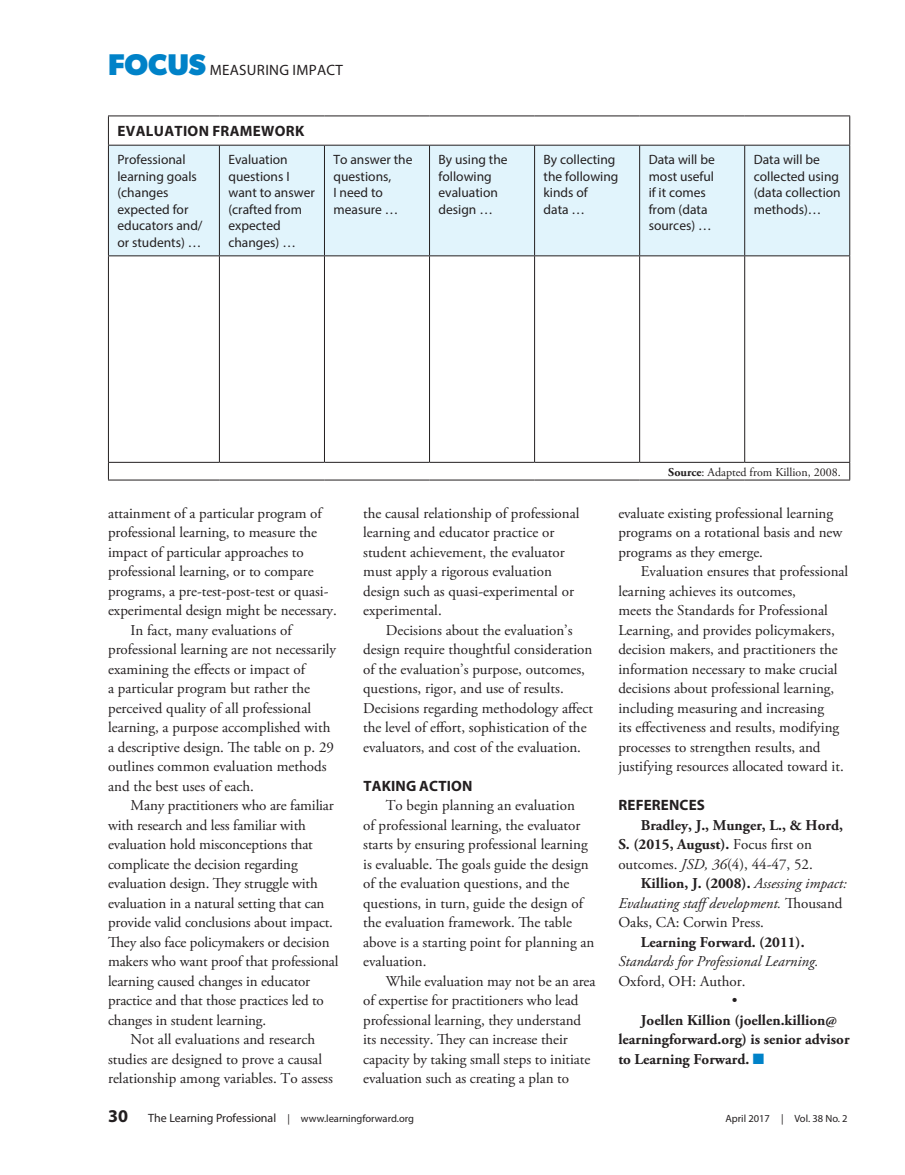
<style>
.page{position:relative;width:905px;height:1175px;background:#fff}
.page>*{position:absolute;margin:0;border:0;box-sizing:border-box;transform-origin:0 0}
.body{font:15px/19.5px "Adobe Garamond Pro";color:#231f20}
.body-2{font:700 15px/19.5px "Adobe Garamond Pro";color:#231f20}
.body-3{font:italic 15px/19.5px "Adobe Garamond Pro";color:#231f20}
.subhead{font:700 15px "Myriad Pro";letter-spacing:.01em;color:#231f20}
.t1{font:15px "Myriad Pro";letter-spacing:.02em;color:#231f20}
.body-4{font:700 15px "Myriad Pro";letter-spacing:.02em;color:#231f20}
.body-5{font:13.5px/16.5px "Myriad Pro";color:#231f20}
.body-6{font:12px "Adobe Garamond Pro";color:#231f20}
.t2{font:10.5px "Myriad Pro";color:#231f20}
.s1{font-family:"Gibson";font-weight:700;font-size:30px;color:#0082c8}
.s2{font-weight:700}
.s3{font-weight:400}
.s4{font-weight:400;font-style:italic}
.s5{font-weight:700;font-style:normal}
.s6{font-style:normal}
.s7{color:#0082c8}
.s8{font-weight:700;font-size:18px}
.s9{font-size:12px}
</style>
<div class="page">
<div style="left:109px;top:146px;width:740px;height:109px;background:#e1f4fc"></div>
<hr style="left:108px;top:116px;width:111px;height:1px;background:#231f20">
<svg style="left:108px;top:116px;width:1px;height:29px"></svg>
<hr style="left:219px;top:116px;width:105px;height:1px;background:#231f20">
<hr style="left:324px;top:116px;width:105px;height:1px;background:#231f20">
<hr style="left:429px;top:116px;width:105px;height:1px;background:#231f20">
<hr style="left:534px;top:116px;width:105px;height:1px;background:#231f20">
<hr style="left:639px;top:116px;width:105px;height:1px;background:#231f20">
<hr style="left:744px;top:116px;width:106px;height:1px;background:#231f20">
<svg style="left:849px;top:116px;width:1px;height:29px"></svg>
<hr style="left:108px;top:145px;width:111px;height:1px;background:#231f20">
<hr style="left:108px;top:146px;width:1px;height:109px;background:#231f20">
<hr style="left:219px;top:145px;width:105px;height:1px;background:#231f20">
<hr style="left:219px;top:146px;width:1px;height:109px;background:#231f20">
<hr style="left:324px;top:145px;width:105px;height:1px;background:#231f20">
<hr style="left:324px;top:146px;width:1px;height:109px;background:#231f20">
<hr style="left:429px;top:145px;width:105px;height:1px;background:#231f20">
<hr style="left:429px;top:146px;width:1px;height:109px;background:#231f20">
<hr style="left:534px;top:145px;width:105px;height:1px;background:#231f20">
<hr style="left:534px;top:146px;width:1px;height:109px;background:#231f20">
<hr style="left:639px;top:145px;width:105px;height:1px;background:#231f20">
<hr style="left:639px;top:146px;width:1px;height:109px;background:#231f20">
<hr style="left:744px;top:145px;width:106px;height:1px;background:#231f20">
<hr style="left:744px;top:146px;width:1px;height:109px;background:#231f20">
<hr style="left:849px;top:146px;width:1px;height:109px;background:#231f20">
<hr style="left:108px;top:255px;width:111px;height:1px;background:#231f20">
<hr style="left:108px;top:256px;width:1px;height:206px;background:#231f20">
<hr style="left:219px;top:255px;width:105px;height:1px;background:#231f20">
<hr style="left:219px;top:256px;width:1px;height:206px;background:#231f20">
<hr style="left:324px;top:255px;width:105px;height:1px;background:#231f20">
<hr style="left:324px;top:256px;width:1px;height:206px;background:#231f20">
<hr style="left:429px;top:255px;width:105px;height:1px;background:#231f20">
<hr style="left:429px;top:256px;width:1px;height:206px;background:#231f20">
<hr style="left:534px;top:255px;width:105px;height:1px;background:#231f20">
<hr style="left:534px;top:256px;width:1px;height:206px;background:#231f20">
<hr style="left:639px;top:255px;width:105px;height:1px;background:#231f20">
<hr style="left:639px;top:256px;width:1px;height:206px;background:#231f20">
<hr style="left:744px;top:255px;width:106px;height:1px;background:#231f20">
<hr style="left:744px;top:256px;width:1px;height:206px;background:#231f20">
<hr style="left:849px;top:256px;width:1px;height:206px;background:#231f20">
<hr style="left:108px;top:462px;width:111px;height:1px;background:#231f20">
<svg style="left:108px;top:463px;width:1px;height:16px"></svg>
<hr style="left:219px;top:462px;width:105px;height:1px;background:#231f20">
<hr style="left:324px;top:462px;width:105px;height:1px;background:#231f20">
<hr style="left:429px;top:462px;width:105px;height:1px;background:#231f20">
<hr style="left:534px;top:462px;width:105px;height:1px;background:#231f20">
<hr style="left:639px;top:462px;width:105px;height:1px;background:#231f20">
<hr style="left:744px;top:462px;width:106px;height:1px;background:#231f20">
<svg style="left:849px;top:463px;width:1px;height:16px"></svg>
<hr style="left:108px;top:479px;width:111px;height:1px;background:#231f20">
<hr style="left:219px;top:479px;width:105px;height:1px;background:#231f20">
<hr style="left:324px;top:479px;width:105px;height:1px;background:#231f20">
<hr style="left:429px;top:479px;width:105px;height:1px;background:#231f20">
<hr style="left:534px;top:479px;width:105px;height:1px;background:#231f20">
<hr style="left:639px;top:479px;width:105px;height:1px;background:#231f20">
<hr style="left:744px;top:479px;width:106px;height:1px;background:#231f20">
<p class="t1" style="left:108px;top:61px;width:236px"><span class="s1">FOCUS</span> MEASURING IMPACT</p>
<p class="body-4" style="left:118px;top:121px;width:188px">EVALUATION FRAMEWORK</p>
<p class="body-5" style="left:117px;top:151px;width:87px">Professional learning goals (changes expected for educators and/ or students) …</p>
<p class="body-5" style="left:228px;top:151px;width:88px">Evaluation questions I want to answer (crafted from expected changes) …</p>
<p class="body-5" style="left:333px;top:151px;width:81px">To answer the questions,<br>I need to measure …</p>
<p class="body-5" style="left:438px;top:151px;width:71px">By using the following evaluation design …</p>
<p class="body-5" style="left:543px;top:151px;width:76px">By collecting the following kinds of<br>data …</p>
<p class="body-5" style="left:648px;top:151px;width:68px">Data will be most useful if it comes from (data sources) …</p>
<p class="body-5" style="left:753px;top:151px;width:88px">Data will be collected using (data collection methods)…</p>
<p class="body" style="left:108px;top:504px;width:230px">attainment of a particular program of professional learning, to measure the impact of particular approaches to professional learning, or to compare programs, a pre-test-post-test or quasi&shy;experimental design might be necessary.</p>
<p class="body" style="left:108px;top:621px;width:229px;text-indent:22px">In fact, many evaluations of professional learning are not necessarily examining the effects or impact of<br>a particular program but rather the perceived quality of all professional learning, a purpose accomplished with a descriptive design. The table on p. 29 outlines common evaluation methods and the best uses of each.</p>
<p class="body" style="left:108px;top:796px;width:232px;text-indent:22px">Many practitioners who are familiar with research and less familiar with evaluation hold misconceptions that complicate the decision regarding evaluation design. They struggle with evaluation in a natural setting that can provide valid conclusions about impact.<br>They also face policymakers or decision makers who want proof that professional learning caused changes in educator practice and that those practices led to changes in student learning.</p>
<p class="body" style="left:108px;top:1030px;width:226px;text-indent:22px">Not all evaluations and research studies are designed to prove a causal relationship among variables. To assess</p>
<p class="body" style="left:363px;top:504px;width:218px">the causal relationship of professional learning and educator practice or student achievement, the evaluator must apply a rigorous evaluation design such as quasi-experimental or experimental.</p>
<p class="body" style="left:363px;top:621px;width:231px;text-indent:22px">Decisions about the evaluation’s design require thoughtful consideration of the evaluation’s purpose, outcomes, questions, rigor, and use of results.<br>Decisions regarding methodology affect the level of effort, sophistication of the evaluators, and cost of the evaluation.</p>
<p class="subhead" style="left:363px;top:776px;width:111px">TAKING ACTION</p>
<p class="body" style="left:363px;top:796px;width:233px;text-indent:22px">To begin planning an evaluation<br>of professional learning, the evaluator starts by ensuring professional learning is evaluable. The goals guide the design of the evaluation questions, and the questions, in turn, guide the design of the evaluation framework. The table above is a starting point for planning an evaluation.</p>
<p class="body" style="left:363px;top:972px;width:234px;text-indent:22px">While evaluation may not be an area of expertise for practitioners who lead professional learning, they understand its necessity. They can increase their capacity by taking small steps to initiate evaluation such as creating a plan to</p>
<p class="body-6" style="left:668px;top:464px;width:174px"><span class="s2">Source</span>: Adapted from Killion, 2008.</p>
<p class="body" style="left:618px;top:504px;width:225px">evaluate existing professional learning programs on a rotational basis and new programs as they emerge.</p>
<p class="body" style="left:618px;top:562px;width:231px;text-indent:22px">Evaluation ensures that professional learning achieves its outcomes,<br>meets the Standards for Professional Learning, and provides policymakers, decision makers, and practitioners the information necessary to make crucial decisions about professional learning, including measuring and increasing<br>its effectiveness and results, modifying processes to strengthen results, and justifying resources allocated toward it.</p>
<p class="subhead" style="left:618px;top:795px;width:88px">REFERENCES</p>
<p class="body-2" style="left:618px;top:815px;width:226px;text-indent:22px">Bradley, J., Munger, L., &amp; Hord,<br>S. (2015, August). <span class="s3">Focus first on outcomes.</span> <span class="s4">JSD, 36</span><span class="s3">(4), 44-47, 52.</span></p>
<p class="body-3" style="left:618px;top:874px;width:230px;text-indent:22px"><span class="s5">Killion, J. (2008).</span> Assessing impact:<br>Evaluating staffdevelopment. <span class="s6">Thousand<br>Oaks, CA: Corwin Press.</span></p>
<p class="body-3" style="left:618px;top:932px;width:202px;text-indent:22px"><span class="s5">Learning Forward. (2011).<br></span>Standards for Professional Learning.<br><span class="s6">Oxford, OH: Author.</span></p>
<p class="body" style="left:731px;top:991px;width:7px">•</p>
<p class="body-2" style="left:618px;top:1010px;width:233px;text-indent:22px">Joellen Killion (joellen.killion@ learningforward.org) is senior advisor to Learning Forward. <span class="s7">■</span></p>
<p class="t2" style="left:108px;top:1112px;width:307px"><span class="s8">30</span> <span class="s9">The Learning Professional</span> | www.learningforward.org</p>
<p class="t2" style="left:725px;top:1112px;width:124px">April 2017 | Vol. 38 No. 2</p>
</div>
